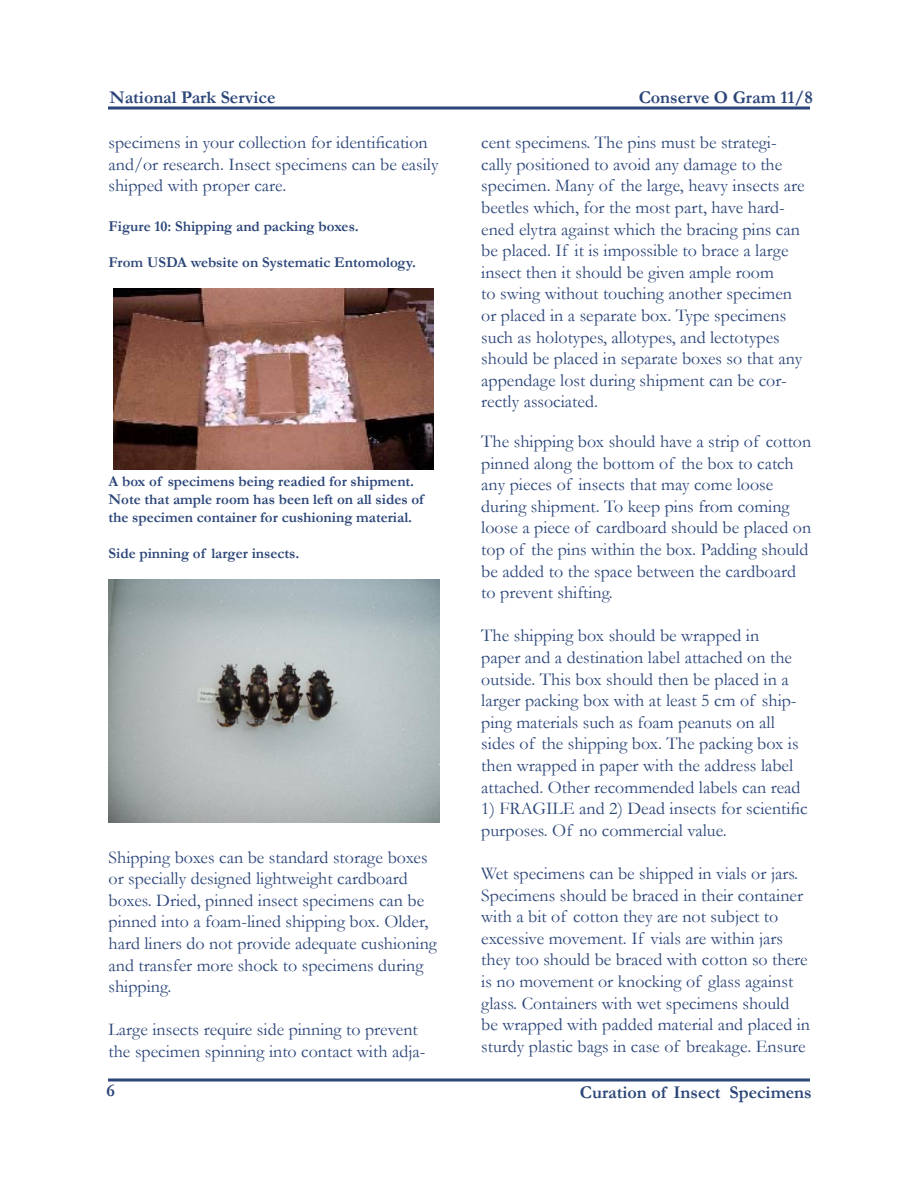
<style>
.page{position:relative;width:918px;height:1188px;background:#fff}
.page>*{position:absolute;margin:0;border:0;box-sizing:border-box;transform-origin:0 0}
.t1{font:18px/21.6px "Garamond";color:#2b4578}
.t2{font:700 18px "Garamond";color:#2b4578}
.t3{font:700 15px/18px "Garamond";color:#2b4578}
</style>
<div class="page">
<svg style="left:108px;top:1078px;width:702px;height:4px;background:#5f7399"></svg>
<hr style="left:108px;top:106px;width:702px;height:3px;background:#2b4578">
<img style="left:114px;top:288px;width:320px;height:182px">
<img style="left:109px;top:579px;width:330px;height:244px">
<p class="t2" style="left:110px;top:85px;width:167px">National Park Service</p>
<p class="t2" style="left:639px;top:85px;width:176px">Conserve O Gram 11/8</p>
<p class="t1" style="left:109px;top:131px;width:332px">specimens in your collection for identification and/or research. Insect specimens can be easily shipped with proper care.</p>
<p class="t3" style="left:109px;top:217px;width:252px">Figure 10: Shipping and packing boxes.</p>
<p class="t3" style="left:109px;top:253px;width:309px">From USDA website on Systematic Entomology.</p>
<p class="t1" style="left:481px;top:131px;width:325px">cent specimens. The pins must be strategi&shy;cally positioned to avoid any damage to the specimen. Many of the large, heavy insects are beetles which, for the most part, have hard&shy;ened elytra against which the bracing pins can be placed. If it is impossible to brace a large insect then it should be given ample room<br>to swing without touching another specimen or placed in a separate box. Type specimens such as holotypes, allotypes, and lectotypes should be placed in separate boxes so that any appendage lost during shipment can be cor&shy;rectly associated.</p>
<p class="t1" style="left:481px;top:430px;width:331px">The shipping box should have a strip of cotton pinned along the bottom of the box to catch any pieces of insects that may come loose during shipment. To keep pins from coming loose a piece of cardboard should be placed on top of the pins within the box. Padding should be added to the space between the cardboard to prevent shifting.</p>
<p class="t1" style="left:481px;top:625px;width:321px">The shipping box should be wrapped in paper and a destination label attached on the outside. This box should then be placed in a larger packing box with at least 5 cm of ship&shy;ping materials such as foam peanuts on all sides of the shipping box. The packing box is then wrapped in paper with the address label attached. Other recommended labels can read</p>
<p class="t1" style="left:481px;top:797px;width:328px">1) FRAGILE and 2) Dead insects for scientific purposes. Of no commercial value.</p>
<p class="t1" style="left:481px;top:862px;width:330px">Wet specimens can be shipped in vials or jars.<br>Specimens should be braced in their container with a bit of cotton they are not subject to excessive movement. If vials are within jars they too should be braced with cotton so there is no movement or knocking of glass against glass. Containers with wet specimens should be wrapped with padded material and placed in sturdy plastic bags in case of breakage. Ensure</p>
<p class="t3" style="left:109px;top:472px;width:317px">A box of specimens being readied for shipment.<br>Note that ample room has been left on all sides of the specimen container for cushioning material.</p>
<p class="t3" style="left:109px;top:544px;width:192px">Side pinning of larger insects.</p>
<p class="t1" style="left:109px;top:846px;width:330px">Shipping boxes can be standard storage boxes or specially designed lightweight cardboard boxes. Dried, pinned insect specimens can be pinned into a foam-lined shipping box. Older, hard liners do not provide adequate cushioning and transfer more shock to specimens during shipping.</p>
<p class="t1" style="left:109px;top:1018px;width:318px">Large insects require side pinning to prevent the specimen spinning into contact with adja-</p>
<p class="t2" style="left:106px;top:1078px;width:10px">6</p>
<p class="t2" style="left:580px;top:1080px;width:233px">Curation of Insect Specimens</p>
</div>
